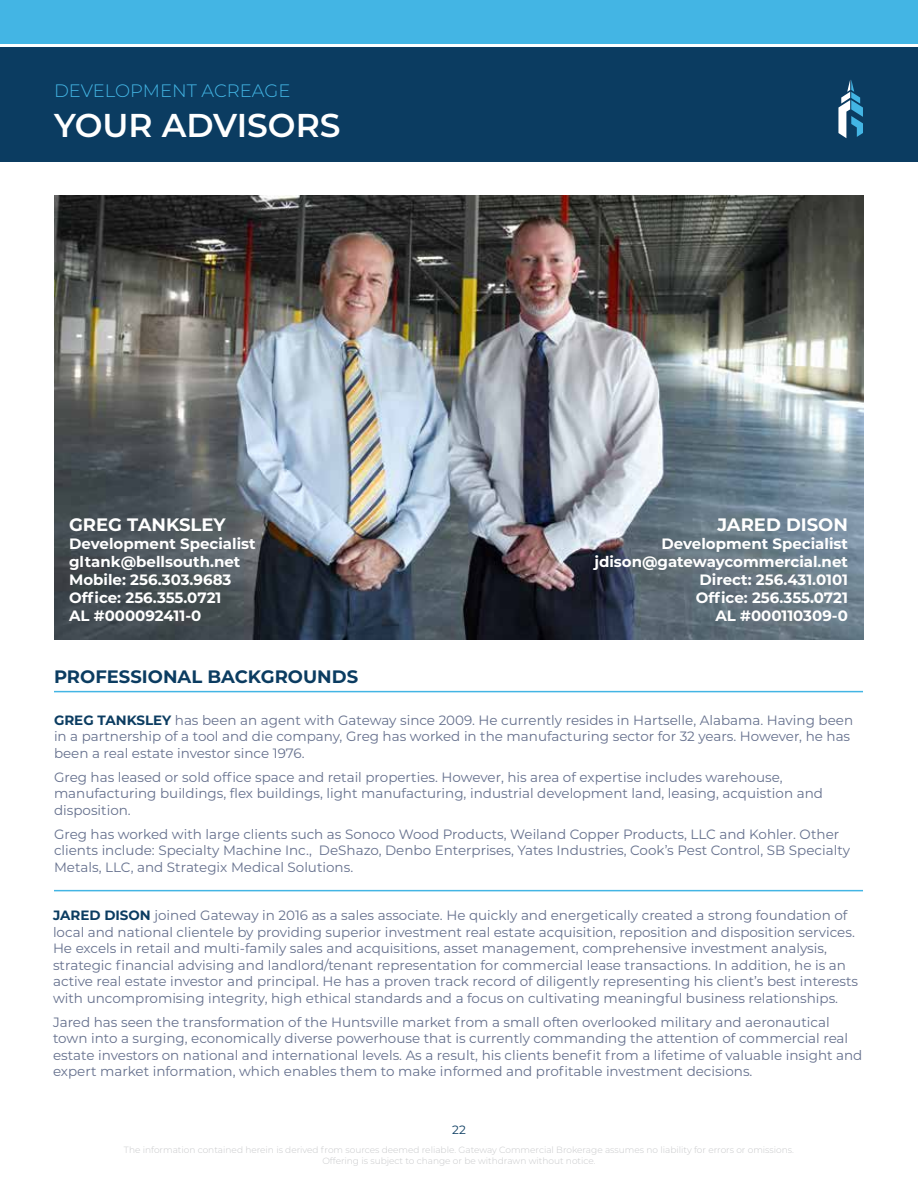
<style>
.page{position:relative;width:918px;height:1188px;background:#fff}
.page>*{position:absolute;margin:0;border:0;box-sizing:border-box;transform-origin:0 0}
.t1{font:600 33px "Montserrat";color:#fff}
.t2{font:700 18px "Montserrat";color:#0b3c61}
.t3{font:700 18px "Montserrat";color:#fff}
.t4{font:300 18px "Montserrat";color:#43b5e4}
.t5{font:700 15px/18px "Montserrat";color:#fff}
.t6{font:13.5px/16.5px "Montserrat";color:#65708d}
.t7{font:12px "Montserrat";color:#0b3c61}
.t8{font:300 9px/10.8px "Montserrat";color:#c7c8ca;text-align:center}
.s1{font-weight:700;color:#0b3c61}
</style>
<div class="page">
<hr style="left:54px;top:691px;width:809px;height:1px;background:#43b5e4">
<div style="left:0;top:47px;width:918px;height:115px;background:#0b3c61"></div>
<div style="left:0;top:0;width:918px;height:44px;background:#43b5e4"></div>
<svg style="left:838px;top:80px;width:25px;height:58px"></svg>
<img style="left:54px;top:196px;width:810px;height:443px">
<hr style="left:54px;top:890px;width:809px;height:1px;background:#43b5e4">
<h2 class="t4" style="left:54px;top:78px;width:238px">DEVELOPMENT ACREAGE</h2>
<h1 class="t1" style="left:54px;top:101px;width:288px">YOUR ADVISORS</h1>
<h2 class="t3" style="left:69px;top:512px;width:158px">GREG TANKSLEY</h2>
<p class="t5" style="left:69px;top:534px;width:188px">Development Specialist gltank@bellsouth.net<br>Mobile: 256.303.9683<br>Office: 256.355.0721<br>AL #000092411-0</p>
<h2 class="t2" style="left:54px;top:664px;width:306px">PROFESSIONAL BACKGROUNDS</h2>
<h2 class="t3" style="left:717px;top:512px;width:132px">JARED DISON</h2>
<p class="t5" style="left:594px;top:534px;width:255px;text-align:right">Development Specialist jdison@gatewaycommercial.net<br>Direct: 256.431.0101<br>Office: 256.355.0721<br>AL #000110309-0</p>
<p class="t6" style="left:54px;top:711px;width:801px"><span class="s1">GREG TANKSLEY</span> has been an agent with Gateway since 2009. He currently resides in Hartselle, Alabama. Having been in a partnership of a tool and die company, Greg has worked in the manufacturing sector for 32 years. However, he has been a real estate investor since 1976.</p>
<p class="t6" style="left:54px;top:768px;width:771px">Greg has leased or sold office space and retail properties. However, his area of expertise includes warehouse, manufacturing buildings, flex buildings, light manufacturing, industrial development land, leasing, acquistion and disposition.</p>
<p class="t6" style="left:54px;top:825px;width:798px">Greg has worked with large clients such as Sonoco Wood Products, Weiland Copper Products, LLC and Kohler. Other clients include: Specialty Machine Inc., DeShazo, Denbo Enterprises, Yates Industries, Cook’s Pest Control, SB Specialty<br>Metals, LLC, and Strategix Medical Solutions.</p>
<p class="t6" style="left:53px;top:907px;width:807px"><span class="s1">JARED DISON</span> joined Gateway in 2016 as a sales associate. He quickly and energetically created a strong foundation of local and national clientele by providing superior investment real estate acquisition, reposition and disposition services.<br>He excels in retail and multi-family sales and acquisitions, asset management, comprehensive investment analysis, strategic financial advising and landlord/tenant representation for commercial lease transactions. In addition, he is an active real estate investor and principal. He has a proven track record of diligently representing his client’s best interests with uncompromising integrity, high ethical standards and a focus on cultivating meaningful business relationships.</p>
<p class="t6" style="left:53px;top:1013px;width:811px">Jared has seen the transformation of the Huntsville market from a small often overlooked military and aeronautical town into a surging, economically diverse powerhouse that is currently commanding the attention of commercial real estate investors on national and international levels. As a result, his clients benefit from a lifetime of valuable insight and expert market information, which enables them to make informed and profitable investment decisions.</p>
<p class="t7" style="left:452px;top:1121px;width:15px">22</p>
<p class="t8" style="left:124px;top:1144px;width:672px">The information contained herein is derived from sources deemed reliable. Gateway Commercial Brokerage assumes no liability for errors or omissions.<br>Offering is subject to change or be withdrawn without notice.</p>
</div>
